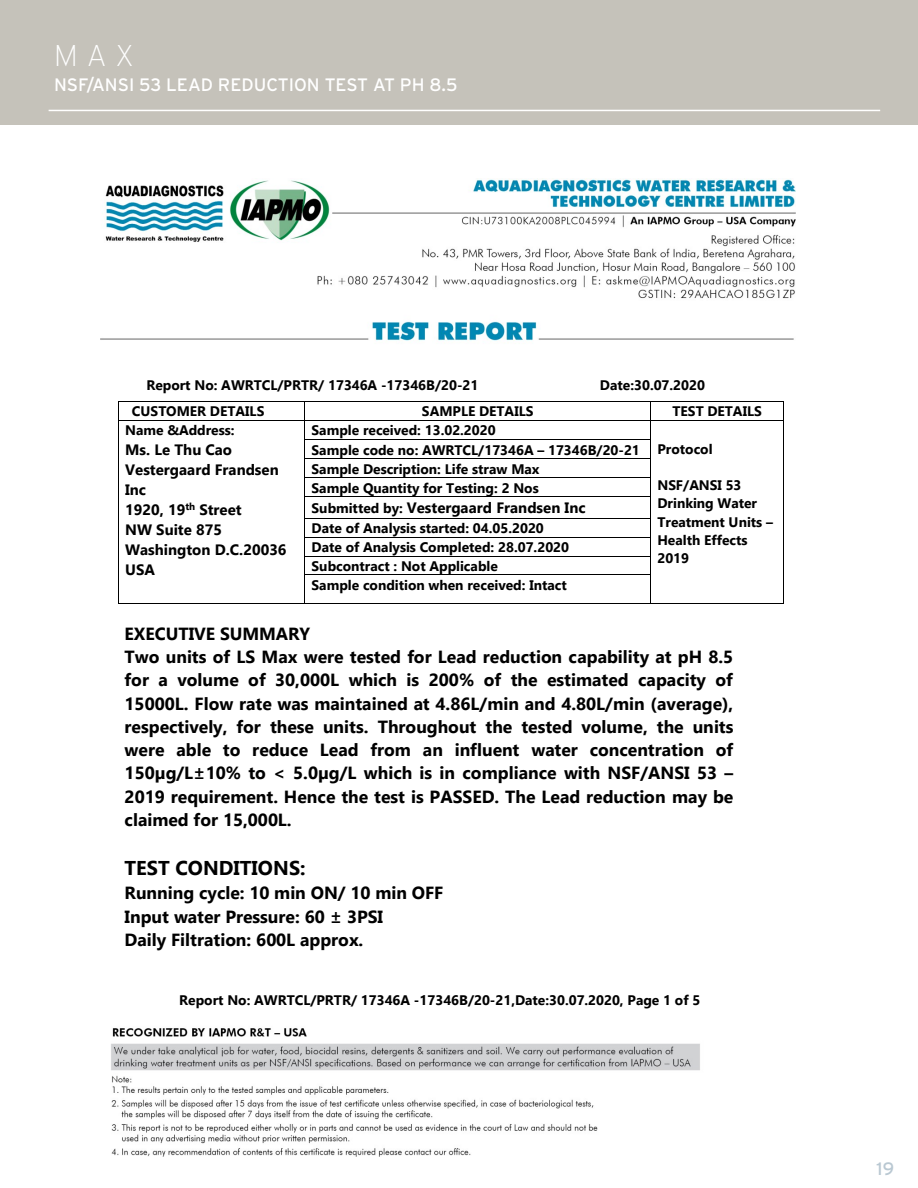
<style>
.page{position:relative;width:918px;height:1188px;background:#fff}
.page>*{position:absolute;margin:0;border:0;box-sizing:border-box;transform-origin:0 0}
.t1{font:200 30px "Interstate";color:#fff}
.t2{font:700 19.95px "Gadugi";color:#000}
.t3{font:18px "Interstate";color:#fff}
.t4{font:18px "Interstate";color:#b9c8d2}
.t5{font:700 17.55px/23.2px "Gadugi";color:#000}
.t6{font:700 15px/20px "Gadugi";color:#000}
.t7{font:700 13.8px/18.9px "Gadugi";color:#000}
.s1{font-size:13.8px}
</style>
<div class="page">
<div style="left:0;top:0;width:918px;height:125px;background:#c5c2ba"></div>
<hr style="left:49px;top:110px;width:831px;height:1px;background:#fff">
<img style="left:101px;top:178px;width:695px;height:978px">
<hr style="left:119px;top:401px;width:185px;height:1px;background:#000">
<hr style="left:305px;top:401px;width:345px;height:1px;background:#000">
<hr style="left:651px;top:401px;width:132px;height:1px;background:#000">
<hr style="left:119px;top:420px;width:185px;height:1px;background:#000">
<hr style="left:305px;top:420px;width:345px;height:1px;background:#000">
<hr style="left:651px;top:420px;width:132px;height:1px;background:#000">
<hr style="left:305px;top:439px;width:345px;height:1px;background:#000">
<hr style="left:305px;top:458px;width:345px;height:1px;background:#000">
<hr style="left:305px;top:477px;width:345px;height:1px;background:#000">
<hr style="left:305px;top:496px;width:345px;height:1px;background:#000">
<hr style="left:305px;top:518px;width:345px;height:1px;background:#000">
<hr style="left:305px;top:537px;width:345px;height:1px;background:#000">
<hr style="left:305px;top:556px;width:345px;height:1px;background:#000">
<hr style="left:305px;top:575px;width:345px;height:1px;background:#000">
<svg style="left:118px;top:401px;width:1px;height:204px"></svg>
<hr style="left:119px;top:604px;width:185px;height:1px;background:#000">
<svg style="left:304px;top:401px;width:1px;height:204px"></svg>
<hr style="left:305px;top:604px;width:345px;height:1px;background:#000">
<svg style="left:650px;top:401px;width:1px;height:204px"></svg>
<hr style="left:651px;top:604px;width:132px;height:1px;background:#000">
<svg style="left:783px;top:401px;width:1px;height:204px"></svg>
<h1 class="t1" style="left:54px;top:40px;width:82px">MAX</h1>
<p class="t3" style="left:54px;top:75px;width:405px">NSF/ANSI 53 LEAD REDUCTION TEST AT PH 8.5</p>
<p class="t7" style="left:146px;top:376px;width:334px">Report No: AWRTCL/PRTR/ 17346A -17346B/20-21</p>
<p class="t7" style="left:600px;top:376px;width:107px">Date:30.07.2020</p>
<p class="t7" style="left:132px;top:402px;width:134px">CUSTOMER DETAILS</p>
<p class="t7" style="left:422px;top:402px;width:113px">SAMPLE DETAILS</p>
<p class="t7" style="left:672px;top:402px;width:91px">TEST DETAILS</p>
<p class="t7" style="left:125px;top:421px;width:111px">Name &amp;Address:</p>
<p class="t6" style="left:125px;top:440px;width:163px">Ms. Le Thu Cao<br>Vestergaard Frandsen<br>Inc<br>1920, 19<sup>th</sup> Street<br>NW Suite 875<br>Washington D.C.20036<br>USA</p>
<p class="t7" style="left:312px;top:421px;width:186px">Sample received: 13.02.2020</p>
<p class="t7" style="left:657px;top:439px;width:57px">Protocol</p>
<p class="t7" style="left:657px;top:476px;width:117px;line-height:18.3px">NSF/ANSI 53<br>Drinking Water<br>Treatment Units –<br>Health Effects<br>2019</p>
<p class="t7" style="left:312px;top:440px;width:330px">Sample code no: AWRTCL/17346A – 17346B/20-21<br>Sample Description: Life straw Max<br>Sample Quantity for Testing: 2 Nos</p>
<p class="t6" style="left:312px;top:497px;width:276px"><span class="s1">Submitted by:</span> Vestergaard Frandsen Inc<br>CHINA</p>
<p class="t7" style="left:312px;top:519px;width:259px">Date of Analysis started: 04.05.2020<br>Date of Analysis Completed: 28.07.2020<br>Subcontract : Not Applicable<br>Sample condition when received: Intact</p>
<p class="t5" style="left:125px;top:622px;width:610px">EXECUTIVE SUMMARY<br>Two units of LS Max were tested for Lead reduction capability at pH 8.5 for a volume of 30,000L which is 200% of the estimated capacity of 15000L. Flow rate was maintained at 4.86L/min and 4.80L/min (average), respectively, for these units. Throughout the tested volume, the units were able to reduce Lead from an influent water concentration of 150µg/L±10% to &lt; 5.0µg/L which is in compliance with NSF/ANSI 53 – 2019 requirement. Hence the test is PASSED. The Lead reduction may be claimed for 15,000L.</p>
<p class="t2" style="left:125px;top:856px;width:183px">TEST CONDITIONS:</p>
<p class="t5" style="left:125px;top:881px;width:320px">Running cycle: 10 min ON/ 10 min OFF<br>Input water Pressure: 60 ± 3PSI<br>Daily Filtration: 600L approx.</p>
<p class="t7" style="left:179px;top:991px;width:523px">Report No: AWRTCL/PRTR/ 17346A -17346B/20-21,Date:30.07.2020, Page 1 of 5</p>
<p class="t4" style="left:877px;top:1159px;width:19px">19</p>
</div>
